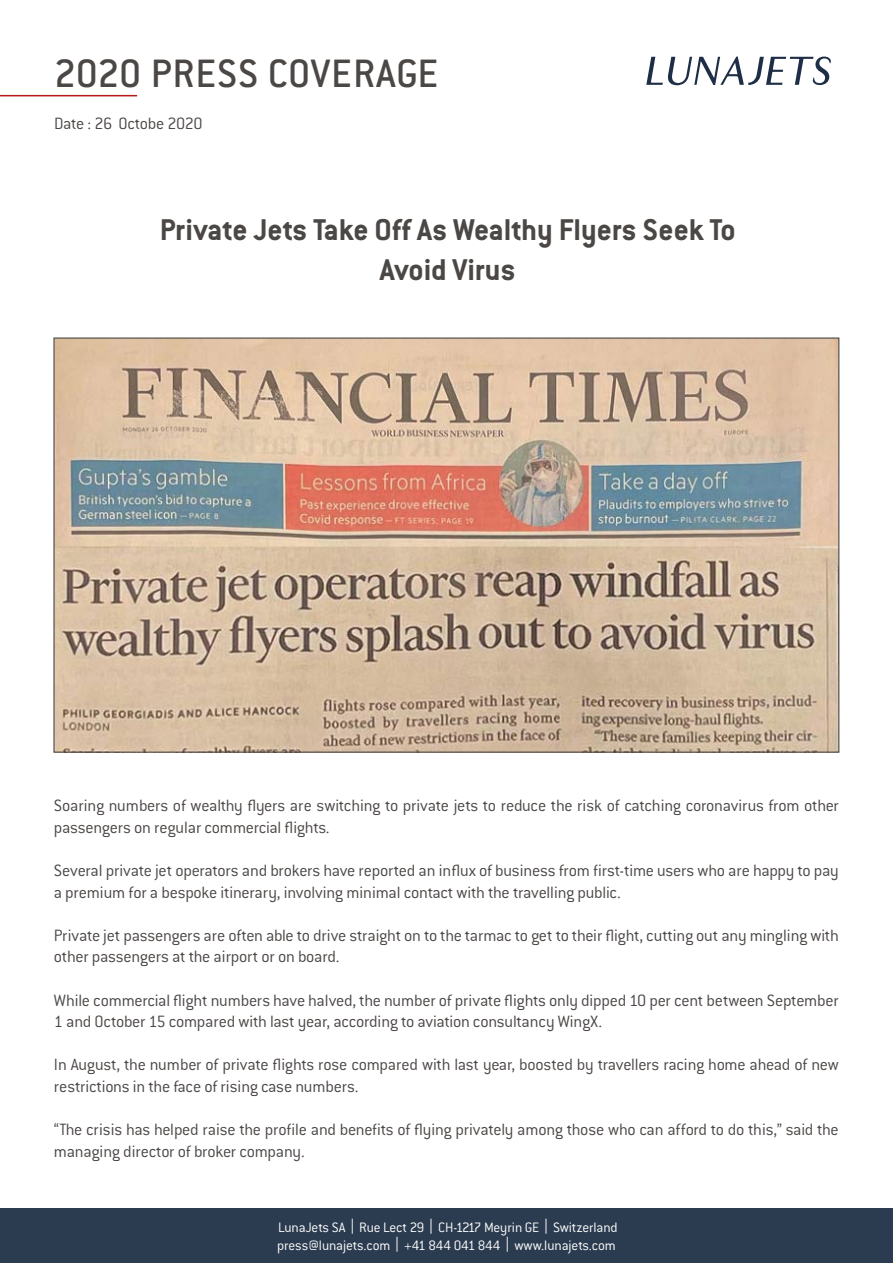
<style>
.page{position:relative;width:893px;height:1263px;background:#fff}
.page>*{position:absolute;margin:0;border:0;box-sizing:border-box;transform-origin:0 0}
.t1{font:500 43.5px "Conduit ITC";letter-spacing:.01em;color:#4b4745}
.t2{font:700 33px/39.6px "Conduit ITC";color:#4b4745;text-align:center}
.t3{font:300 18px/21.6px "Conduit ITC";letter-spacing:-.015em;color:#4b4745}
.t4{font:300 15px/18px "Conduit ITC";letter-spacing:-.015em;color:#fff}
.s1{font-family:"Helvetica"}
</style>
<div class="page">
<div style="left:0;top:1209px;width:893px;height:54px;background:#2c3c50"></div>
<hr style="left:0;top:95px;width:137px;height:1px;background:#b51917">
<svg style="left:646px;top:57px;width:185px;height:28px"></svg>
<img style="left:55px;top:339px;width:782px;height:412px">
<h1 class="t1" style="left:54px;top:47px;width:386px">2020 PRESS COVERAGE</h1>
<p class="t3" style="left:54px;top:112px;width:150px">Date : 26 Octobe 2020</p>
<h2 class="t2" style="left:160px;top:209px;width:577px">Private Jets Take Off As Wealthy Flyers Seek To<br>Avoid Virus</h2>
<p class="t3" style="left:54px;top:794px;width:787px">Soaring numbers of wealthy flyers are switching to private jets to reduce the risk of catching coronavirus from other passengers on regular commercial flights.</p>
<p class="t3" style="left:54px;top:859px;width:786px">Several private jet operators and brokers have reported an influx of business from first-time users who are happy to pay a premium for a bespoke itinerary, involving minimal contact with the travelling public.</p>
<p class="t3" style="left:54px;top:924px;width:786px">Private jet passengers are often able to drive straight on to the tarmac to get to their flight, cutting out any mingling with other passengers at the airport or on board.</p>
<p class="t3" style="left:54px;top:988px;width:786px">While commercial flight numbers have halved, the number of private flights only dipped 10 per cent between September<br>1 and October 15 compared with last year, according to aviation consultancy WingX.</p>
<p class="t3" style="left:54px;top:1053px;width:786px">In August, the number of private flights rose compared with last year, boosted by travellers racing home ahead of new restrictions in the face of rising case numbers.</p>
<p class="t3" style="left:54px;top:1118px;width:786px">“The crisis has helped raise the profile and benefits of flying privately among those who can afford to do this,” said the managing director of broker company.</p>
<p class="t4" style="left:277px;top:1218px;width:342px">LunaJets SA <span class="s1">|</span> Rue Lect 29 <span class="s1">|</span> CH-1217 Meyrin GE <span class="s1">|</span> Switzerland press@lunajets.com <span class="s1">|</span> +41 844 041 844 <span class="s1">|</span> www.lunajets.com</p>
</div>
